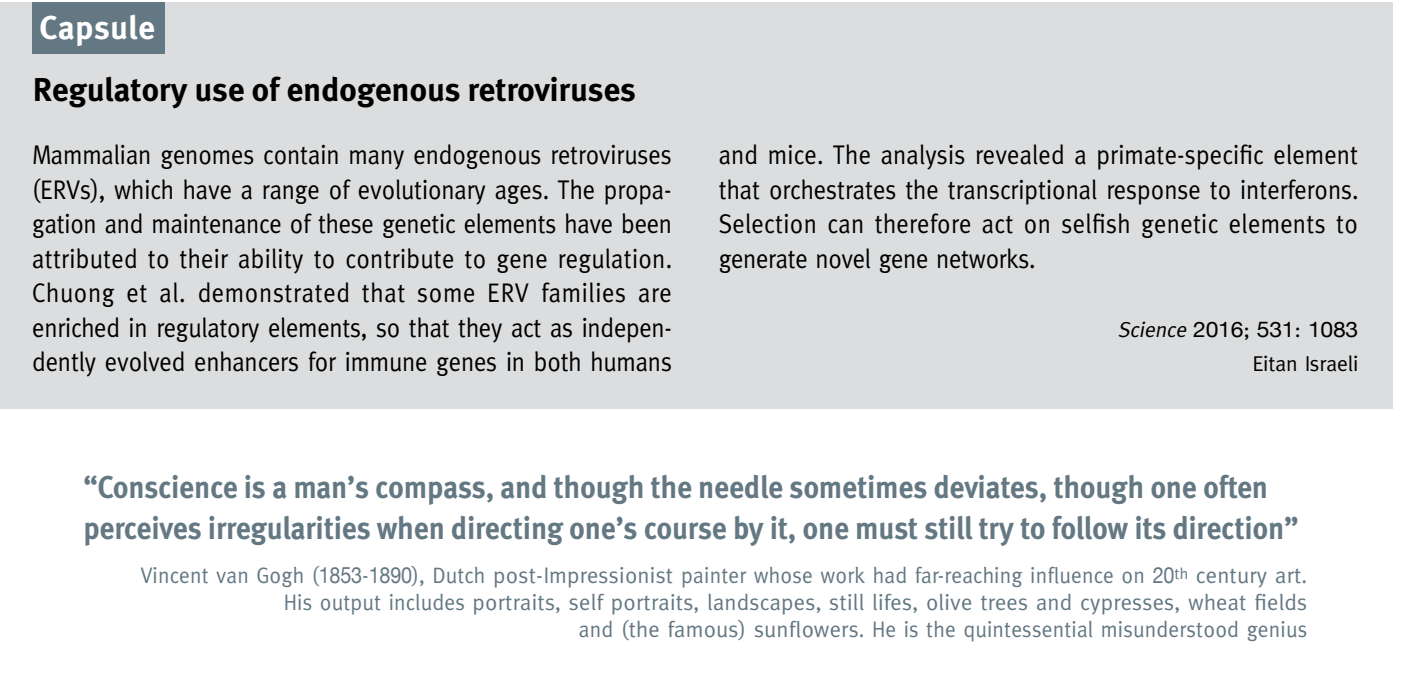
<style>
.page{position:relative;width:1401px;height:678px;background:#fff}
.page>*{position:absolute;margin:0;border:0;box-sizing:border-box;transform-origin:0 0}
.t1{font:700 33px "Meta Pro";letter-spacing:-.01em;color:#000}
.t2{font:700 33px "Meta Pro";color:#fff}
.t3{font:700 31.5px/40.5px "Meta Pro";letter-spacing:-.01em;color:#647883;scale:.93 1}
.t4{font:27px/34.5px "Meta";letter-spacing:-.005em;color:#000;scale:.91 1}
.t5{font:22.5px "Meta";letter-spacing:.01em;color:#647883;scale:.95 1}
.t6{font:22.5px "Meta";letter-spacing:.01em;color:#647883}
.t7{font:21.6px "Helvetica Neue";letter-spacing:-.01em;color:#000;scale:1.06 1}
.t8{font:21.6px "Meta";letter-spacing:-.005em;color:#000}
.t9{font:15.6px "Meta";color:#647883}
.s1{font-family:"Meta";font-style:italic}
.s2{font-family:"Meta"}
.s3{font-family:"Helvetica Neue"}
</style>
<div class="page">
<div style="left:0;top:2px;width:1391px;height:407px;background:#dcddde"></div>
<div style="left:32px;top:2px;width:133px;height:52px;background:#647883"></div>
<p class="t2" style="left:39px;top:6px;width:117px">Capsule</p>
<p class="t1" style="left:33px;top:69px;width:604px">Regulatory use of endogenous retroviruses</p>
<p class="t4" style="left:32px;top:137px;width:704px">Mammalian genomes contain many endogenous retroviruses</p>
<p class="t4" style="left:32px;top:172px;width:704px">(ERVs ,) which have a range of evolutionary ages. The propa-</p>
<p class="t4" style="left:32px;top:206px;width:704px">gation and maintenance of these genetic elements have been</p>
<p class="t4" style="left:32px;top:241px;width:704px">attributed to their ability to contribute to gene regulation.<br>Chuong et al. demonstrated that some ERV families are</p>
<p class="t4" style="left:32px;top:310px;width:704px">enriched in regulatory elements, so that they act as indepen-</p>
<p class="t4" style="left:32px;top:344px;width:704px">dently evolved enhancers for immune genes in both humans</p>
<p class="t4" style="left:718px;top:137px;width:704px;text-align:justify">and mice. The analysis revealed a primate-specific element that orchestrates the transcriptional response to interferons.<br>Selection can therefore act on selfish genetic elements to generate novel gene networks.</p>
<p class="t7" style="left:1117px;top:316px;width:228px"><span class="s1">Science</span>2016<span class="s2">;</span> 531<span class="s2">:</span> 1083</p>
<p class="t8" style="left:1251px;top:351px;width:107px">Eitan Israeli</p>
<p class="t3" style="left:83px;top:468px;width:1307px">“Conscience is a man s’ compass, and though the needle sometimes deviates, though one often perceives irregularities when directing one s’ course by ,i t one must still try to follow its direction“</p>
<p class="t6" style="left:1195px;top:562px;width:113px">century art.</p>
<p class="t5" style="left:140px;top:562px;width:1089px">Vincent van Gogh (<span class="s3">1853</span>-<span class="s3">1890</span> ,) Dutch post-Impressionist painter whose work had far-reaching influence on <span class="s3">20</span></p>
<p class="t5" style="left:284px;top:589px;width:1078px">His output includes portraits, self portraits, landscapes, still lifes, olive trees and cypresses, wheat fields</p>
<p class="t5" style="left:578px;top:616px;width:768px">and (the famous) sunflowers. He is the quintessential misunderstood genius</p>
<p class="t9" style="left:1174px;top:565px;width:15px">th</p>
</div>
